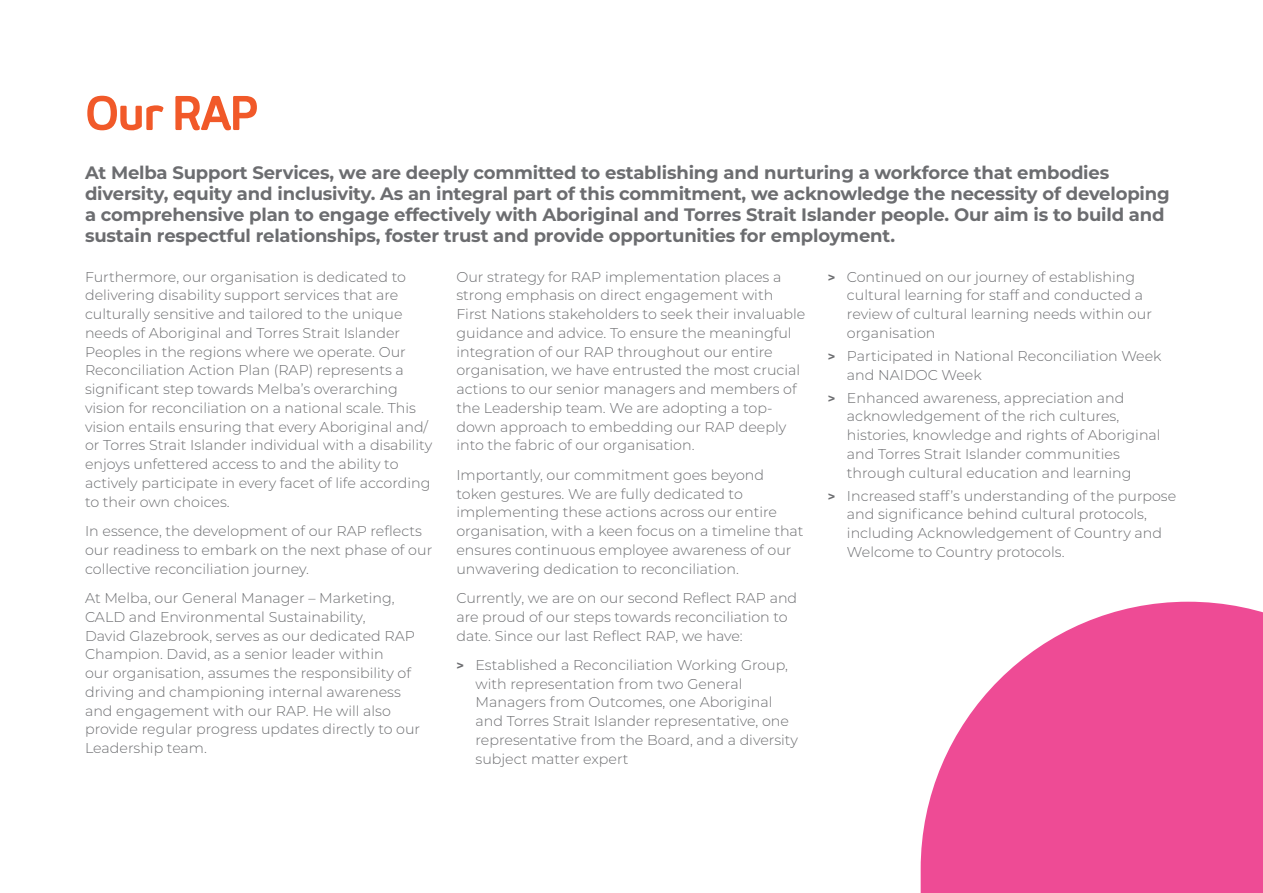
<style>
.page{position:relative;width:1263px;height:893px;background:#fff}
.page>*{position:absolute;margin:0;border:0;box-sizing:border-box;transform-origin:0 0}
.Body_text_9_5_12_5{font:500 60px "Mairy";letter-spacing:-.02em;color:#f15929}
.Heading_12pt{font:700 18px/21px "Montserrat";letter-spacing:-.01em;color:#6c6d70}
.Body_text_9_5_12_5-2{font:300 14.25px/18.8px "Montserrat";color:#6c6d70}
.s1{font-weight:700;font-size:12.75px}
</style>
<div class="page">
<svg style="left:921px;top:602px;width:342px;height:291px;fill:#ee4b95"></svg>
<p class="Body_text_9_5_12_5" style="left:85px;top:77px;width:174px">Our RAP</p>
<p class="Heading_12pt" style="left:85px;top:161px;width:1086px">At Melba Support Services, we are deeply committed to establishing and nurturing a workforce that embodies diversity, equity and inclusivity. As an integral part of this commitment, we acknowledge the necessity of developing a comprehensive plan to engage effectively with Aboriginal and Torres Strait Islander people. Our aim is to build and sustain respectful relationships, foster trust and provide opportunities for employment.</p>
<p class="Body_text_9_5_12_5-2" style="left:85px;top:267px;width:349px">Furthermore, our organisation is dedicated to delivering disability support services that are culturally sensitive and tailored to the unique needs of Aboriginal and Torres Strait Islander Peoples in the regions where we operate. Our Reconciliation Action Plan (RAP) represents a significant step towards Melba’s overarching vision for reconciliation on a national scale. This vision entails ensuring that every Aboriginal and/ or Torres Strait Islander individual with a disability enjoys unfettered access to and the ability to actively participate in every facet of life according to their own choices.</p>
<p class="Body_text_9_5_12_5-2" style="left:85px;top:521px;width:349px">In essence, the development of our RAP reflects our readiness to embark on the next phase of our collective reconciliation journey.</p>
<p class="Body_text_9_5_12_5-2" style="left:85px;top:588px;width:337px">At Melba, our General Manager – Marketing, CALD and Environmental Sustainability,<br>David Glazebrook, serves as our dedicated RAP Champion. David, as a senior leader within<br>our organisation, assumes the responsibility of driving and championing internal awareness and engagement with our RAP. He will also provide regular progress updates directly to our Leadership team.</p>
<p class="Body_text_9_5_12_5-2" style="left:456px;top:267px;width:350px">Our strategy for RAP implementation places a strong emphasis on direct engagement with First Nations stakeholders to seek their invaluable guidance and advice. To ensure the meaningful integration of our RAP throughout our entire organisation, we have entrusted the most crucial actions to our senior managers and members of the Leadership team. We are adopting a top&shy;down approach to embedding our RAP deeply into the fabric of our organisation.</p>
<p class="Body_text_9_5_12_5-2" style="left:456px;top:465px;width:349px">Importantly, our commitment goes beyond token gestures. We are fully dedicated to implementing these actions across our entire organisation, with a keen focus on a timeline that ensures continuous employee awareness of our unwavering dedication to reconciliation.</p>
<p class="Body_text_9_5_12_5-2" style="left:456px;top:588px;width:342px">Currently, we are on our second Reflect RAP and are proud of our steps towards reconciliation to date. Since our last Reflect RAP, we have:</p>
<p class="Body_text_9_5_12_5-2" style="left:476px;top:655px;width:324px;text-indent:-19px"><span class="s1">&gt;</span> Established a Reconciliation Working Group, with representation from two General Managers from Outcomes, one Aboriginal and Torres Strait Islander representative, one representative from the Board, and a diversity subject matter expert</p>
<p class="Body_text_9_5_12_5-2" style="left:847px;top:267px;width:306px;text-indent:-19px"><span class="s1">&gt;</span> Continued on our journey of establishing cultural learning for staff and conducted a review of cultural learning needs within our organisation</p>
<p class="Body_text_9_5_12_5-2" style="left:847px;top:346px;width:316px;text-indent:-19px"><span class="s1">&gt;</span> Participated in National Reconciliation Week and NAIDOC Week</p>
<p class="Body_text_9_5_12_5-2" style="left:847px;top:388px;width:315px;text-indent:-19px"><span class="s1">&gt;</span> Enhanced awareness, appreciation and acknowledgement of the rich cultures, histories, knowledge and rights of Aboriginal and Torres Strait Islander communities through cultural education and learning</p>
<p class="Body_text_9_5_12_5-2" style="left:847px;top:486px;width:331px;text-indent:-19px"><span class="s1">&gt;</span> Increased staff’s understanding of the purpose and significance behind cultural protocols, including Acknowledgement of Country and Welcome to Country protocols.</p>
</div>
